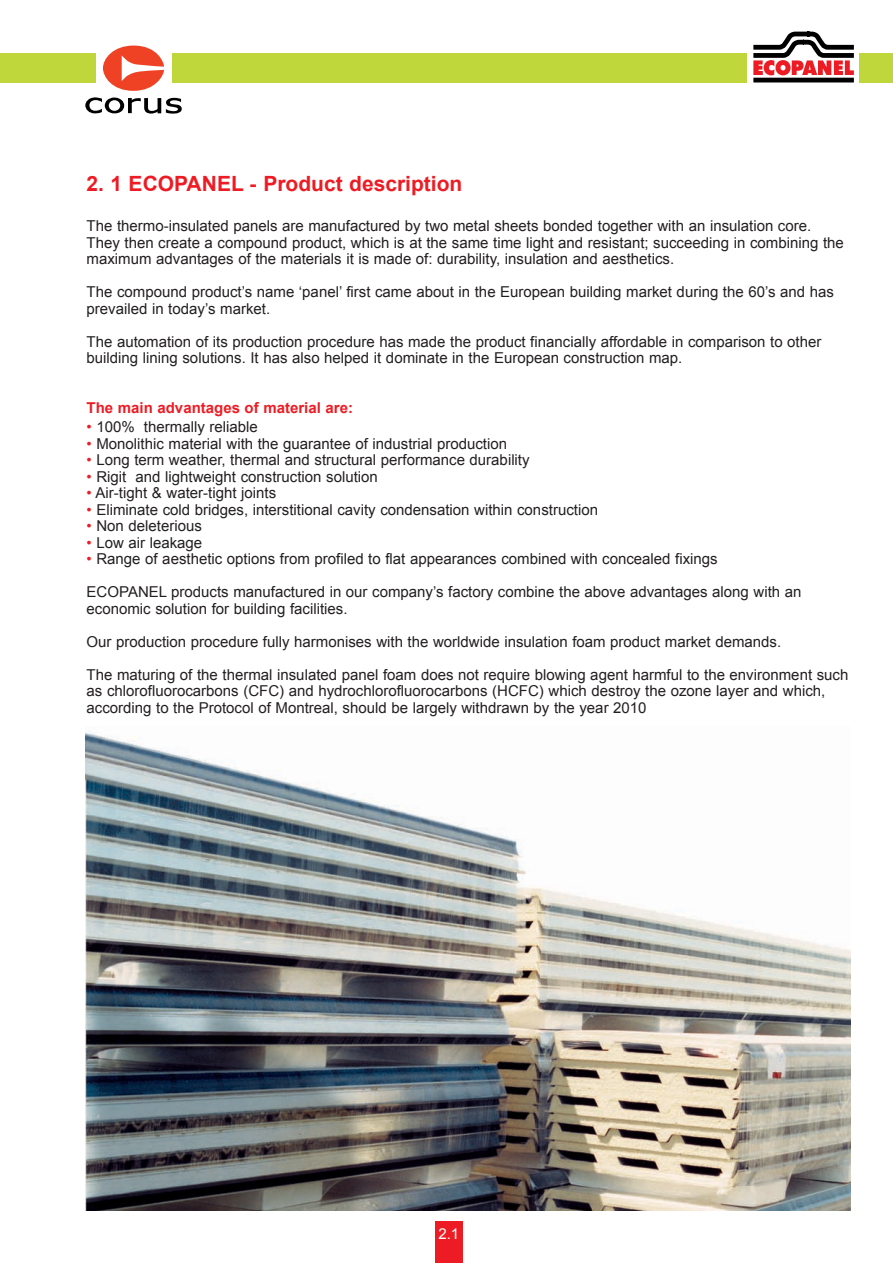
<style>
.page{position:relative;width:893px;height:1263px;background:#fff}
.page>*{position:absolute;margin:0;border:0;box-sizing:border-box;transform-origin:0 0}
.t1{font:700 21px "Arial";color:#ed1c24}
.t2{font:15px/16.5px "Arial";color:#231f20}
.t3{font:700 15px "Arial";color:#ed1c24}
.t4{font:15px "Arial";color:#fff}
.s1{color:#ed1c24}
</style>
<div class="page">
<img style="left:85px;top:732px;width:765px;height:478px">
<div style="left:859px;top:53px;width:33px;height:30px;background:#bfd73b"></div>
<svg style="left:753px;top:31px;width:101px;height:44px"></svg>
<hr style="left:753px;top:78px;width:100px;height:4px;background:#000">
<svg style="left:103px;top:46px;width:61px;height:45px"></svg>
<svg style="left:85px;top:97px;width:97px;height:17px"></svg>
<div style="left:173px;top:53px;width:574px;height:30px;background:#bfd73b"></div>
<div style="left:0;top:53px;width:95px;height:30px;background:#bfd73b"></div>
<div style="left:435px;top:1222px;width:27px;height:41px;background:#ed1c24"></div>
<h1 class="t1" style="left:87px;top:172px;width:377px">2. 1 ECOPANEL - Product description</h1>
<p class="t2" style="left:87px;top:218px;width:758px">The thermo-insulated panels are manufactured by two metal sheets bonded together with an insulation core.<br>They then create a compound product, which is at the same time light and resistant; succeeding in combining the maximum advantages of the materials it is made of: durability, insulation and aesthetics.</p>
<p class="t2" style="left:87px;top:284px;width:749px">The compound product’s name ‘panel’ first came about in the European building market during the 60’s and has prevailed in today’s market.</p>
<p class="t2" style="left:87px;top:333px;width:736px">The automation of its production procedure has made the product financially affordable in comparison to other building lining solutions. It has also helped it dominate in the European construction map.</p>
<p class="t3" style="left:87px;top:399px;width:268px">The main advantages of material are:</p>
<p class="t2" style="left:87px;top:419px;width:173px"><span class="s1">•</span> 100% thermally reliable</p>
<p class="t2" style="left:87px;top:435px;width:422px"><span class="s1">•</span> Monolithic material with the guarantee of industrial production</p>
<p class="t2" style="left:87px;top:452px;width:444px"><span class="s1">•</span> Long term weather, thermal and structural performance durability</p>
<p class="t2" style="left:87px;top:468px;width:293px"><span class="s1">•</span> Rigit and lightweight construction solution</p>
<p class="t2" style="left:87px;top:485px;width:191px"><span class="s1">•</span> Air-tight &amp; water-tight joints</p>
<p class="t2" style="left:87px;top:501px;width:513px"><span class="s1">•</span> Eliminate cold bridges, interstitional cavity condensation within construction</p>
<p class="t2" style="left:87px;top:518px;width:117px"><span class="s1">•</span> Non deleterious</p>
<p class="t2" style="left:87px;top:534px;width:117px"><span class="s1">•</span> Low air leakage</p>
<p class="t2" style="left:87px;top:551px;width:632px"><span class="s1">•</span> Range of aesthetic options from profiled to flat appearances combined with concealed fixings</p>
<p class="t2" style="left:87px;top:584px;width:716px">ECOPANEL products manufactured in our company’s factory combine the above advantages along with an economic solution for building facilities.</p>
<p class="t2" style="left:87px;top:633px;width:696px">Our production procedure fully harmonises with the worldwide insulation foam product market demands.</p>
<p class="t2" style="left:87px;top:666px;width:763px">The maturing of the thermal insulated panel foam does not require blowing agent harmful to the environment such as chlorofluorocarbons (CFC) and hydrochlorofluorocarbons (HCFC) which destroy the ozone layer and which, according to the Protocol of Montreal, should be largely withdrawn by the year 2010</p>
<p class="t4" style="left:438px;top:1226px;width:22px">2.1</p>
</div>
